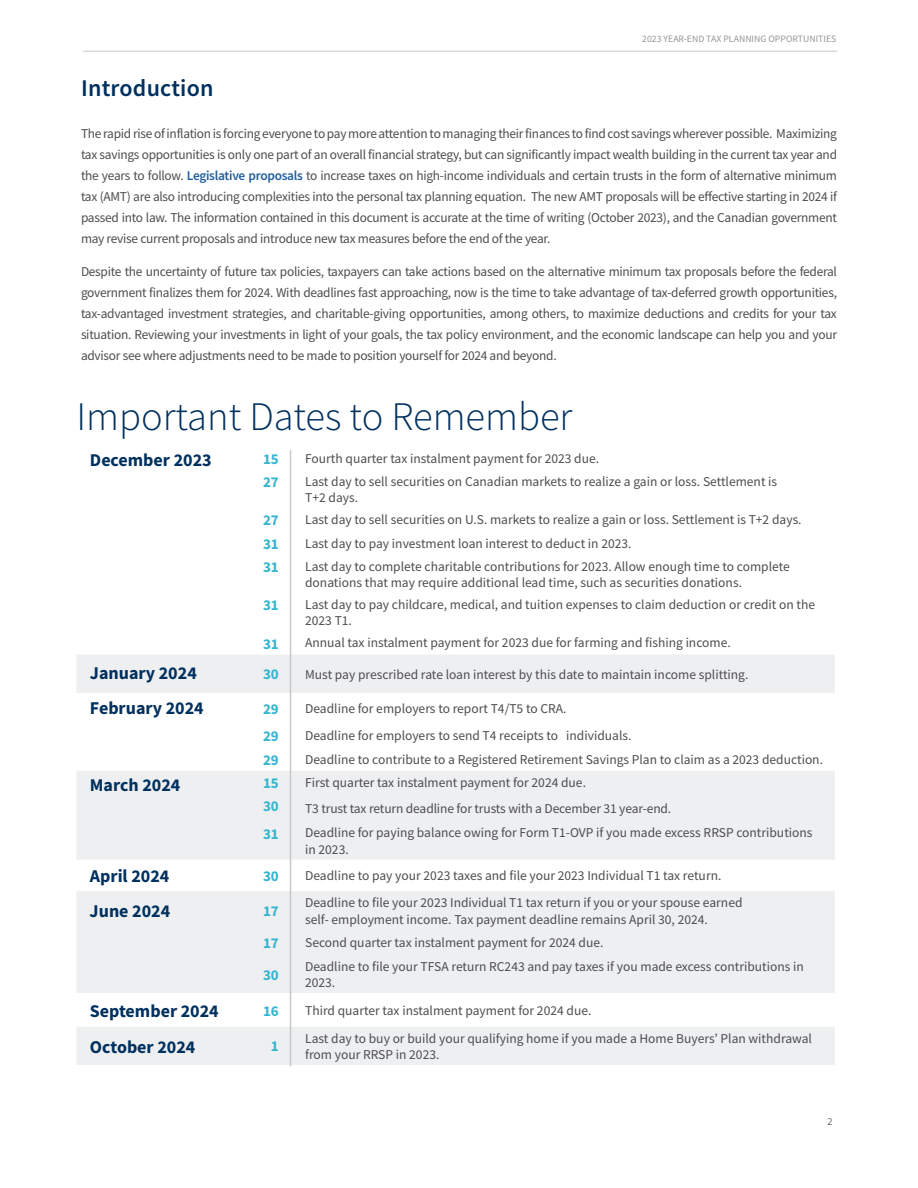
<style>
.page{position:relative;width:918px;height:1188px;background:#fff}
.page>*{position:absolute;margin:0;border:0;box-sizing:border-box;transform-origin:0 0}
.t1{font:300 40.5px "Source Sans Pro";color:#00305e}
.t2{font:600 24px "Source Sans Pro";letter-spacing:.01em;color:#00305e}
.t3{font:700 18px/35.5px "Source Sans Pro";color:#00305e}
.t4{font:700 15px "Source Sans Pro";color:#36b5cf}
.t5{font:13.5px/21px "Source Sans Pro";color:#4d4d4f}
.t6{font:300 10.5px "Source Sans Pro";color:#0b0a0b}
.t7{font:9.75px "Source Sans Pro";color:#949699}
.s1{font-weight:600;color:#215e9e}
</style>
<div class="page">
<hr style="left:83px;top:51px;width:754px;height:1px;background:#c7c9cb">
<svg style="left:76px;top:655px;width:759px;height:410px;fill:#eeeff0"></svg>
<svg style="left:76px;top:723px;width:759px;height:48px"></svg>
<hr style="left:290px;top:450px;width:1px;height:616px;background:#c7c8ca">
<p class="t7" style="left:642px;top:33px;width:196px">2023 YEAR-END TAX PLANNING OPPORTUNITIES</p>
<h2 class="t2" style="left:81px;top:72px;width:134px">Introduction</h2>
<p class="t5" style="left:81px;top:123px;width:758px;text-align:justify">The rapid rise of inflation is forcing everyone to pay more attention to managing their finances to find cost savings wherever possible. Maximizing tax savings opportunities is only one part of an overall financial strategy, but can significantly impact wealth building in the current tax year and the years to follow. <span class="s1">Legislative proposals</span> to increase taxes on high-income individuals and certain trusts in the form of alternative minimum tax (AMT) are also introducing complexities into the personal tax planning equation. The new AMT proposals will be effective starting in 2024 if passed into law. The information contained in this document is accurate at the time of writing (October 2023), and the Canadian government may revise current proposals and introduce new tax measures before the end of the year.</p>
<p class="t5" style="left:81px;top:261px;width:758px;text-align:justify">Despite the uncertainty of future tax policies, taxpayers can take actions based on the alternative minimum tax proposals before the federal government finalizes them for 2024. With deadlines fast approaching, now is the time to take advantage of tax-deferred growth opportunities, tax-advantaged investment strategies, and charitable-giving opportunities, among others, to maximize deductions and credits for your tax situation. Reviewing your investments in light of your goals, the tax policy environment, and the economic landscape can help you and your advisor see where adjustments need to be made to position yourself for 2024 and beyond.</p>
<h1 class="t1" style="left:76px;top:392px;width:498px">Important Dates to Remember</h1>
<h3 class="t3" style="left:90px;top:442px;width:123px">December 2023</h3>
<p class="t4" style="left:263px;top:449px;width:17px">15</p>
<p class="t5" style="left:305px;top:448px;width:296px">Fourth quarter tax instalment payment for 2023 due.</p>
<p class="t4" style="left:263px;top:472px;width:17px">27</p>
<p class="t5" style="left:305px;top:473px;width:474px;line-height:16.2px">Last day to sell securities on Canadian markets to realize a gain or loss. Settlement is<br>T+2 days.</p>
<p class="t4" style="left:263px;top:510px;width:17px">27</p>
<p class="t5" style="left:305px;top:509px;width:498px">Last day to sell securities on U.S. markets to realize a gain or loss. Settlement is T+2 days.</p>
<p class="t4" style="left:263px;top:534px;width:17px">31</p>
<p class="t5" style="left:305px;top:532px;width:328px">Last day to pay investment loan interest to deduct in 2023.</p>
<p class="t4" style="left:263px;top:557px;width:17px">31</p>
<p class="t5" style="left:305px;top:558px;width:486px;line-height:16.2px">Last day to complete charitable contributions for 2023. Allow enough time to complete donations that may require additional lead time, such as securities donations.</p>
<p class="t4" style="left:263px;top:595px;width:17px">31</p>
<p class="t5" style="left:305px;top:596px;width:512px;line-height:16.2px">Last day to pay childcare, medical, and tuition expenses to claim deduction or credit on the<br>2023 T1.</p>
<p class="t4" style="left:263px;top:633px;width:17px">31</p>
<p class="t5" style="left:305px;top:632px;width:427px">Annual tax instalment payment for 2023 due for farming and fishing income.</p>
<p class="t4" style="left:263px;top:664px;width:17px">30</p>
<p class="t5" style="left:305px;top:664px;width:445px">Must pay prescribed rate loan interest by this date to maintain income splitting.</p>
<p class="t4" style="left:263px;top:699px;width:17px">29</p>
<p class="t5" style="left:305px;top:698px;width:263px">Deadline for employers to report T4/T5 to CRA.</p>
<p class="t4" style="left:263px;top:726px;width:17px">29</p>
<p class="t5" style="left:305px;top:725px;width:328px">Deadline for employers to send T4 receipts to individuals.</p>
<p class="t4" style="left:263px;top:749px;width:17px">29</p>
<p class="t5" style="left:305px;top:749px;width:519px">Deadline to contribute to a Registered Retirement Savings Plan to claim as a 2023 deduction.</p>
<p class="t4" style="left:263px;top:773px;width:17px">15</p>
<p class="t5" style="left:305px;top:772px;width:282px">First quarter tax instalment payment for 2024 due.</p>
<p class="t4" style="left:263px;top:796px;width:17px">30</p>
<p class="t5" style="left:305px;top:798px;width:368px">T3 trust tax return deadline for trusts with a December 31 year-end.</p>
<p class="t4" style="left:263px;top:823px;width:17px">31</p>
<p class="t5" style="left:305px;top:825px;width:509px;line-height:16.2px">Deadline for paying balance owing for Form T1-OVP if you made excess RRSP contributions in 2023.</p>
<p class="t4" style="left:263px;top:866px;width:17px">30</p>
<p class="t5" style="left:305px;top:865px;width:418px">Deadline to pay your 2023 taxes and file your 2023 Individual T1 tax return.</p>
<p class="t4" style="left:263px;top:901px;width:17px">17</p>
<p class="t5" style="left:305px;top:895px;width:439px;line-height:16.2px">Deadline to file your 2023 Individual T1 tax return if you or your spouse earned self- employment income. Tax payment deadline remains April 30, 2024.</p>
<p class="t4" style="left:263px;top:933px;width:17px">17</p>
<p class="t5" style="left:305px;top:932px;width:300px">Second quarter tax instalment payment for 2024 due.</p>
<p class="t4" style="left:263px;top:964px;width:17px">30</p>
<p class="t5" style="left:305px;top:958px;width:500px;line-height:16.2px">Deadline to file your TFSA return RC243 and pay taxes if you made excess contributions in<br>2023.</p>
<p class="t4" style="left:263px;top:1000px;width:17px">16</p>
<p class="t5" style="left:305px;top:1000px;width:288px">Third quarter tax instalment payment for 2024 due.</p>
<p class="t4" style="left:271px;top:1036px;width:9px">1</p>
<p class="t5" style="left:305px;top:1030px;width:508px;line-height:16.2px">Last day to buy or build your qualifying home if you made a Home Buyers’ Plan withdrawal from your RRSP in 2023.</p>
<h3 class="t3" style="left:90px;top:655px;width:115px">January 2024<br>February 2024</h3>
<h3 class="t3" style="left:90px;top:767px;width:92px">March 2024</h3>
<h3 class="t3" style="left:90px;top:858px;width:81px">April 2024</h3>
<h3 class="t3" style="left:90px;top:893px;width:82px">June 2024</h3>
<h3 class="t3" style="left:90px;top:993px;width:130px">September 2024</h3>
<h3 class="t3" style="left:90px;top:1029px;width:107px">October 2024</h3>
<p class="t6" style="left:827px;top:1115px;width:7px">2</p>
</div>
